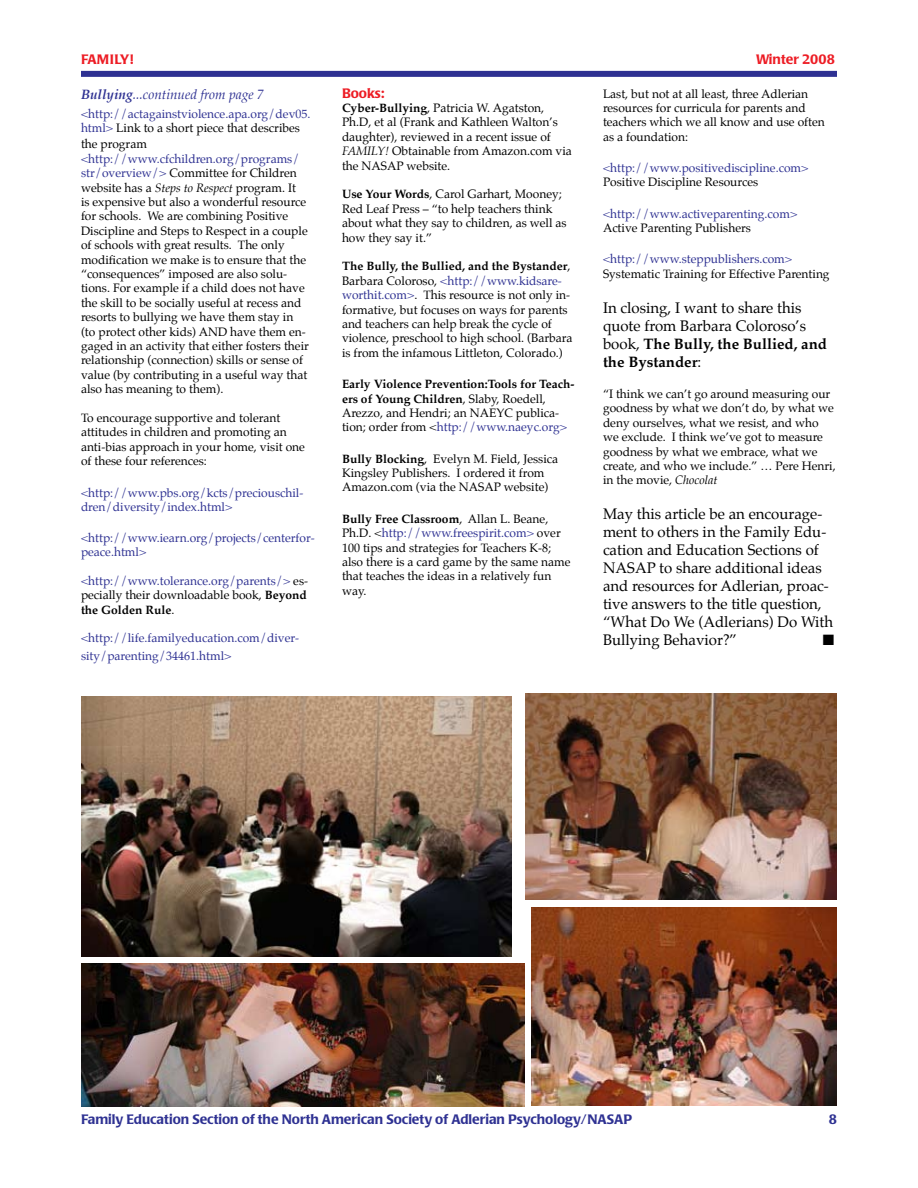
<style>
.page{position:relative;width:918px;height:1188px;background:#fff}
.page>*{position:absolute;margin:0;border:0;box-sizing:border-box;transform-origin:0 0}
.t1{font:15px/18px "Palatino";color:#000}
.t2{font:15px "Zapf Dingbats ITC";color:#000}
.t3{font:500 13.5px "Poppl Laudatio";color:#2e3192}
.t4{font:italic 13.5px "Palatino";color:#2e3192}
.t5{font:500 13.5px "Poppl Laudatio";color:#ed1c24}
.t6{font:12px/14.4px "Palatino";color:#000}
.t7{font:12px/14.4px "Palatino";color:#2e3192}
.s1{font-weight:700}
.s2{font-style:italic}
.s3{color:#2e3192}
.s4{color:#000}
.s5{font-weight:700;color:#000}
</style>
<div class="page">
<div style="left:81px;top:71px;width:756px;height:6px;background:#2e3192"></div>
<img style="left:81px;top:696px;width:430px;height:261px">
<img style="left:525px;top:693px;width:312px;height:207px">
<img style="left:531px;top:908px;width:306px;height:197px">
<img style="left:81px;top:963px;width:443px;height:144px">
<p class="t5" style="left:81px;top:52px;width:54px">FAMILY!</p>
<p class="t5" style="left:756px;top:52px;width:81px">Winter 2008</p>
<p class="t5" style="left:342px;top:85px;width:44px">Books:</p>
<p class="t6" style="left:342px;top:102px;width:231px"><span class="s1">Cyber-Bullying</span>, Patricia W. Agatston, Ph.D, et al (Frank and Kathleen Walton’s daughter), reviewed in a recent issue of <span class="s2">FAMILY!</span> Obtainable from Amazon.com via the NASAP website.</p>
<p class="t6" style="left:342px;top:188px;width:226px"><span class="s1">Use Your Words</span>, Carol Garhart, Mooney; Red Leaf Press – “to help teachers think about what they say to children, as well as how they say it.”</p>
<p class="t6" style="left:342px;top:260px;width:232px"><span class="s1">The Bully, the Bullied, and the Bystander</span>, Barbara Coloroso, <span class="s3">&lt;http://www.kidsare&shy;worthit.com&gt;</span>. This resource is not only in&shy;formative, but focuses on ways for parents and teachers can help break the cycle of violence, preschool to high school. (Barbara is from the infamous Littleton, Colorado.)</p>
<p class="t6" style="left:342px;top:378px;width:234px"><span class="s1">Early Violence Prevention:Tools for Teach&shy;ers of Young Children</span>, Slaby, Roedell, Arezzo, and Hendri; an NAEYC publica&shy;tion; order from &lt;<span class="s3">http://www.naeyc.org&gt;</span></p>
<p class="t6" style="left:342px;top:452px;width:218px"><span class="s1">Bully Blocking</span>, Evelyn M. Field, Jessica<br>Kingsley Publishers. I ordered it from<br>Amazon.com (via the NASAP website)</p>
<p class="t6" style="left:342px;top:512px;width:230px"><span class="s1">Bully Free Classroom</span>, Allan L. Beane, Ph.D. &lt;<span class="s3">http://www.freespirit.com&gt;</span> over 100 tips and strategies for Teachers K-8; also there is a card game by the same name that teaches the ideas in a relatively fun way.</p>
<p class="t4" style="left:81px;top:86px;width:174px"><span class="s1">Bullying</span>...continued from page</p>
<p class="t6" style="left:603px;top:87px;width:223px">Last, but not at all least, three Adlerian resources for curricula for parents and teachers which we all know and use often as a foundation:</p>
<p class="t7" style="left:603px;top:162px;width:207px">&lt;http://www.positivediscipline.com&gt;</p>
<p class="t6" style="left:603px;top:176px;width:157px">Positive Discipline Resources</p>
<p class="t7" style="left:603px;top:207px;width:196px">&lt;http://www.activeparenting.com&gt;</p>
<p class="t6" style="left:603px;top:222px;width:149px">Active Parenting Publishers</p>
<p class="t7" style="left:603px;top:253px;width:191px">&lt;http://www.steppublishers.com&gt;</p>
<p class="t6" style="left:603px;top:268px;width:228px">Systematic Training for Effective Parenting</p>
<p class="t1" style="left:603px;top:300px;width:226px">In closing, I want to share this quote from Barbara Coloroso’s book, <span class="s1">The Bully, the Bullied, and the Bystander</span>:</p>
<p class="t6" style="left:603px;top:388px;width:234px">“I think we can’t go around measuring our goodness by what we don’t do, by what we deny ourselves, what we resist, and who we exclude. I think we’ve got to measure goodness by what we embrace, what we create, and who we include.” … Pere Henri, in the movie, <span class="s2">Chocolat</span></p>
<p class="t1" style="left:603px;top:506px;width:232px">May this article be an encourage&shy;ment to others in the Family Edu&shy;cation and Education Sections of<br>NASAP to share additional ideas and resources for Adlerian, proac&shy;tive answers to the title question, “What Do We (Adlerians) Do With<br>Bullying Behavior?”</p>
<p class="t7" style="left:81px;top:108px;width:231px">&lt;http://actagainstviolence.apa.org/dev05. html&gt; <span class="s4">Link to a short piece that describes</span></p>
<p class="t6" style="left:81px;top:138px;width:67px">the program</p>
<p class="t6" style="left:81px;top:153px;width:229px"><span class="s3">&lt;http://www.cfchildren.org/programs/ str/overview/&gt;</span> Committee for Children website has a <span class="s2">Steps to Respect</span> program. It<br>is expensive but also a wonderful resource for schools. We are combining Positive Discipline and Steps to Respect in a couple of schools with great results. The only modification we make is to ensure that the “consequences” imposed are also solu&shy;tions. For example if a child does not have the skill to be socially useful at recess and resorts to bullying we have them stay in (to protect other kids) AND have them en&shy;gaged in an activity that either fosters their relationship (connection) skills or sense of value (by contributing in a useful way that also has meaning to them).</p>
<p class="t6" style="left:81px;top:412px;width:226px">To encourage supportive and tolerant attitudes in children and promoting an anti-bias approach in your home, visit one of these four references:</p>
<p class="t7" style="left:81px;top:486px;width:224px">&lt;http://www.pbs.org/kcts/preciouschil&shy;dren/diversity/index.html&gt;</p>
<p class="t7" style="left:81px;top:531px;width:235px">&lt;http://www.iearn.org/projects/centerfor&shy;peace.html&gt;</p>
<p class="t7" style="left:81px;top:574px;width:229px;text-align:justify">&lt;http://www.tolerance.org/parents/&gt; <span class="s4">es&shy;pecially their downloadable book,</span> <span class="s5">Beyond the Golden Rule</span><span class="s4">.</span></p>
<p class="t7" style="left:81px;top:630px;width:220px;line-height:18px">&lt;http://life.familyeducation.com/diver&shy;sity/parenting/34461.html&gt;</p>
<p class="t2" style="left:823px;top:633px;width:13px">■</p>
<p class="t3" style="left:81px;top:1112px;width:553px">Family Education Section of the North American Society of Adlerian Psychology/NASAP</p>
</div>
